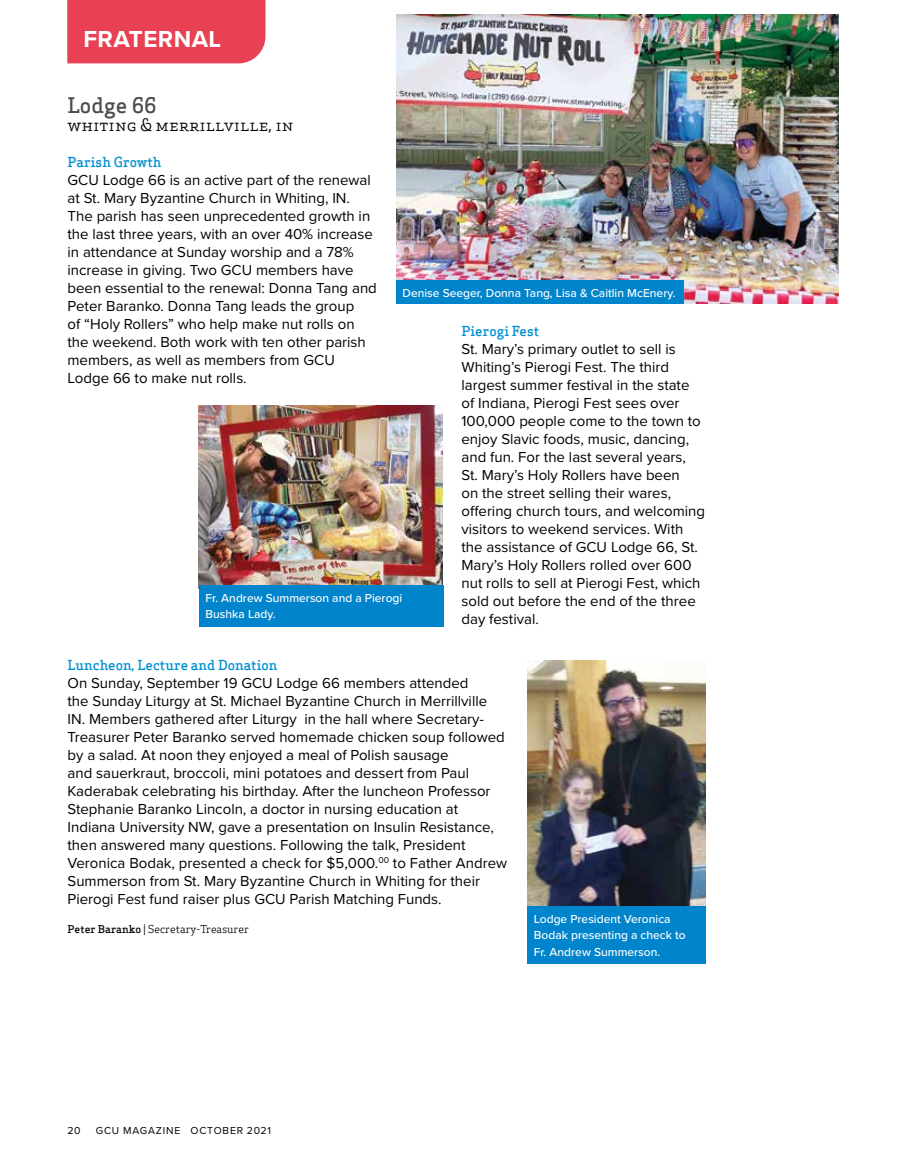
<style>
.page{position:relative;width:905px;height:1175px;background:#fff}
.page>*{position:absolute;margin:0;border:0;box-sizing:border-box;transform-origin:0 0}
.t1{font:700 24px "Proxima Nova";letter-spacing:.02em;color:#fff}
.t2{font:500 21px "Apex Serif";color:#4d4d4f}
.t3{font:16.5px "Apex Serif";color:#000}
.t4{font:15px/18px "Proxima Nova";color:#000}
.t5{font:500 13.5px "Apex Serif";color:#0090d1}
.t6{font:500 12px/16.5px "Proxima Nova";color:#fff}
.t7{font:10.5px "Apex Serif";color:#000}
.t8{font:10.5px "Proxima Nova";letter-spacing:.075em;color:#000}
.s1{font-weight:500}
</style>
<div class="page">
<div style="left:67px;top:0;width:198px;height:63px;background:#e84154"></div>
<img style="left:396px;top:14px;width:442px;height:290px">
<img style="left:199px;top:406px;width:243px;height:179px">
<img style="left:527px;top:660px;width:179px;height:246px">
<div style="left:396px;top:281px;width:287px;height:23px;background:#0084cb"></div>
<div style="left:199px;top:585px;width:244px;height:41px;background:#0084cb"></div>
<div style="left:527px;top:906px;width:179px;height:57px;background:#0084cb"></div>
<h1 class="t1" style="left:83px;top:21px;width:139px">FRATERNAL</h1>
<h2 class="t2" style="left:68px;top:89px;width:91px">Lodge 66</h2>
<p class="t3" style="left:68px;top:113px;width:217px">Whiting &amp; Merrillville, IN</p>
<p class="t5" style="left:68px;top:152px;width:96px">Parish Growth</p>
<p class="t4" style="left:68px;top:171px;width:311px">GCU Lodge 66 is an active part of the renewal at St. Mary Byzantine Church in Whiting, IN.<br>The parish has seen unprecedented growth in the last three years, with an over 40% increase in attendance at Sunday worship and a 78% increase in giving. Two GCU members have been essential to the renewal: Donna Tang and Peter Baranko. Donna Tang leads the group<br>of “Holy Rollers” who help make nut rolls on the weekend. Both work with ten other parish members, as well as members from GCU Lodge 66 to make nut rolls.</p>
<p class="t6" style="left:402px;top:284px;width:274px">Denise Seeger, Donna Tang, Lisa &amp; Caitlin McEnery.</p>
<p class="t5" style="left:461px;top:320px;width:79px">Pierogi Fest</p>
<p class="t4" style="left:461px;top:339px;width:245px">St. Mary’s primary outlet to sell is Whiting’s Pierogi Fest. The third largest summer festival in the state of Indiana, Pierogi Fest sees over 100,000 people come to the town to enjoy Slavic foods, music, dancing, and fun. For the last several years, St. Mary’s Holy Rollers have been<br>on the street selling their wares, offering church tours, and welcoming visitors to weekend services. With the assistance of GCU Lodge 66, St.<br>Mary’s Holy Rollers rolled over 600 nut rolls to sell at Pierogi Fest, which sold out before the end of the three day festival.</p>
<p class="t6" style="left:206px;top:589px;width:198px">Fr. Andrew Summerson and a Pierogi<br>Bushka Lady.</p>
<p class="t5" style="left:68px;top:655px;width:211px">Luncheon, Lecture and Donation</p>
<p class="t4" style="left:68px;top:673px;width:441px">On Sunday, September 19 GCU Lodge 66 members attended<br>the Sunday Liturgy at St. Michael Byzantine Church in Merrillville IN. Members gathered after Liturgy in the hall where Secretary-Treasurer Peter Baranko served homemade chicken soup followed by a salad. At noon they enjoyed a meal of Polish sausage<br>and sauerkraut, broccoli, mini potatoes and dessert from Paul Kaderabak celebrating his birthday. After the luncheon Professor Stephanie Baranko Lincoln, a doctor in nursing education at Indiana University NW, gave a presentation on Insulin Resistance, then answered many questions. Following the talk, President Veronica Bodak, presented a check for $5,000.<sup>00</sup> to Father Andrew Summerson from St. Mary Byzantine Church in Whiting for their Pierogi Fest fund raiser plus GCU Parish Matching Funds.</p>
<p class="t7" style="left:68px;top:920px;width:183px"><span class="s1">Peter Baranko</span> | Secretary-Treasurer</p>
<p class="t6" style="left:534px;top:910px;width:153px">Lodge President Veronica<br>Bodak presenting a check to<br>Fr. Andrew Summerson.</p>
<p class="t8" style="left:68px;top:1123px;width:15px">20</p>
<p class="t8" style="left:96px;top:1123px;width:177px">GCU MAGAZINE OCTOBER 2021</p>
</div>
